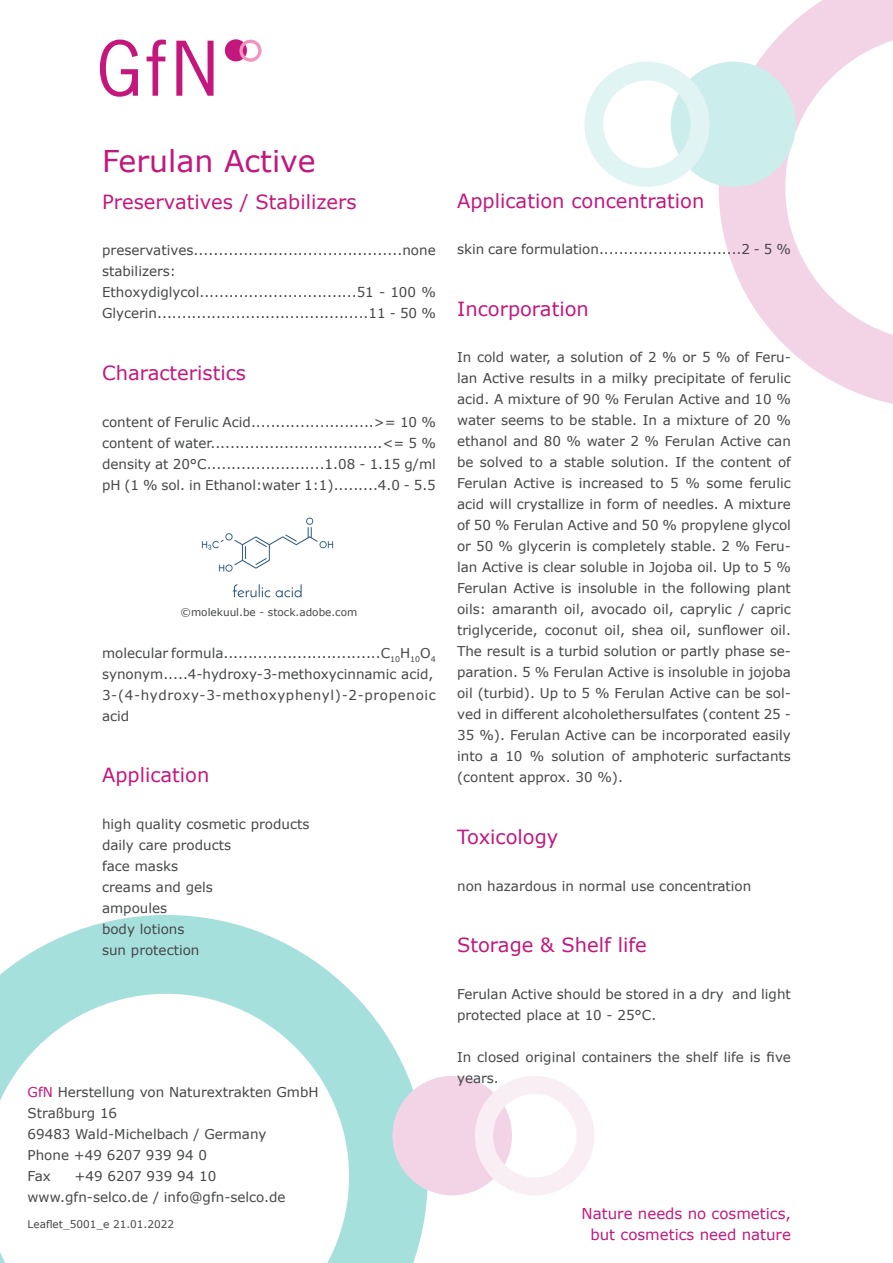
<style>
.page{position:relative;width:893px;height:1263px;background:#fff}
.page>*{position:absolute;margin:0;border:0;box-sizing:border-box;transform-origin:0 0}
.t1{font:30px "Verdana";color:#c3177d}
.t2{font:19.5px "Verdana";color:#c3177d}
.t3{font:15px/21px "Verdana";color:#c3177d;text-align:center}
.Fließtext{font:13.5px/21px "Verdana";color:#454647}
.Fließtext-2{font:13.5px/21px "Verdana";letter-spacing:.045em;color:#454647}
.Aufzählung{font:13.5px "Verdana";color:#454647}
.Fließtext_Copyright{font:10.5px "Verdana";color:#454647}
.Fließtext-3{font:10.5px "Verdana";color:#454647}
.s1{color:#c3177d}
</style>
<div class="page">
<svg style="left:0;top:915px;width:428px;height:348px"></svg>
<div style="left:392px;top:1076px;width:120px;height:119px;background:#f3d3e6;border-radius:50%"></div>
<svg style="left:475px;top:1076px;width:119px;height:119px"></svg>
<svg style="left:719px;top:0;width:174px;height:404px"></svg>
<div style="left:671px;top:62px;width:125px;height:125px;background:#cbedeb;border-radius:50%"></div>
<svg style="left:584px;top:62px;width:125px;height:125px"></svg>
<svg style="left:100px;top:40px;width:38px;height:57px"></svg>
<svg style="left:147px;top:40px;width:19px;height:56px"></svg>
<svg style="left:176px;top:41px;width:38px;height:55px"></svg>
<div style="left:225px;top:39px;width:22px;height:22px;background:#c3177d;border-radius:50%"></div>
<svg style="left:239px;top:40px;width:22px;height:22px"></svg>
<img style="left:201px;top:517px;width:133px;height:81px">
<h1 class="t1" style="left:102px;top:140px;width:215px">Ferulan Active</h1>
<h2 class="t2" style="left:102px;top:188px;width:256px">Preservatives / Stabilizers</h2>
<p class="Fließtext" style="left:102px;top:240px;width:335px">preservatives..........................................none</p>
<p class="Fließtext" style="left:102px;top:261px;width:75px">stabilizers:</p>
<p class="Fließtext" style="left:102px;top:282px;width:335px">Ethoxydiglycol................................51 - 100 %</p>
<p class="Fließtext" style="left:102px;top:303px;width:335px">Glycerin...........................................11 - 50 %</p>
<h2 class="t2" style="left:102px;top:359px;width:146px">Characteristics</h2>
<p class="Fließtext" style="left:102px;top:411px;width:335px">content of Ferulic Acid.........................&gt;= 10 %</p>
<p class="Fließtext" style="left:102px;top:432px;width:335px">content of water...................................&lt;= 5 %</p>
<p class="Fließtext" style="left:102px;top:453px;width:335px">density at 20°C........................1.08 - 1.15 g/ml</p>
<p class="Fließtext" style="left:102px;top:474px;width:335px">pH (1 % sol. in Ethanol:water 1:1).........4.0 - 5.5</p>
<p class="Fließtext_Copyright" style="left:181px;top:604px;width:178px">©molekuul.be - stock.adobe.com</p>
<p class="Fließtext" style="left:102px;top:642px;width:335px">molecular formula................................C<sub>10</sub>H<sub>10</sub>O<sub>4</sub></p>
<p class="Fließtext" style="left:102px;top:663px;width:333px">synonym.....4-hydroxy-3-methoxycinnamic acid,</p>
<p class="Fließtext-2" style="left:102px;top:684px;width:335px">3-(4-hydroxy-3-methoxyphenyl)-2-propenoic acid</p>
<h2 class="t2" style="left:102px;top:762px;width:109px">Application</h2>
<p class="Fließtext" style="left:102px;top:813px;width:209px">high quality cosmetic products</p>
<p class="Fließtext" style="left:102px;top:834px;width:131px">daily care products</p>
<p class="Fließtext" style="left:102px;top:855px;width:78px">face masks</p>
<p class="Fließtext" style="left:102px;top:876px;width:112px">creams and gels</p>
<p class="Fließtext" style="left:102px;top:897px;width:67px">ampoules</p>
<p class="Fließtext" style="left:102px;top:918px;width:84px">body lotions</p>
<p class="Fließtext" style="left:102px;top:939px;width:99px">sun protection</p>
<p class="Fließtext" style="left:28px;top:1081px;width:293px"><span class="s1">GfN</span> Herstellung von Naturextrakten GmbH<br>Straßburg 16<br>69483 Wald-Michelbach / Germany<br>Phone +49 6207 939 94 0<br>Fax</p>
<p class="Fließtext" style="left:28px;top:1165px;width:260px;text-indent:47px">+49 6207 939 94 10 www.gfn-selco.de / info@gfn-selco.de</p>
<p class="Fließtext-3" style="left:28px;top:1217px;width:148px">Leaflet_5001_e 21.01.2022</p>
<h2 class="t2" style="left:457px;top:187px;width:249px">Application concentration</h2>
<p class="Fließtext" style="left:457px;top:238px;width:335px">skin care formulation.............................2 - 5 %</p>
<h2 class="t2" style="left:457px;top:295px;width:133px">Incorporation</h2>
<p class="Fließtext" style="left:457px;top:347px;width:335px;text-align:justify">In cold water, a solution of 2 % or 5 % of Feru&shy;lan Active results in a milky precipitate of ferulic acid. A mixture of 90 % Ferulan Active and 10 % water seems to be stable. In a mixture of 20 % ethanol and 80 % water 2 % Ferulan Active can be solved to a stable solution. If the content of Ferulan Active is increased to 5 % some ferulic acid will crystallize in form of needles. A mixture of 50 % Ferulan Active and 50 % propylene glycol or 50 % glycerin is completely stable. 2 % Feru&shy;lan Active is clear soluble in Jojoba oil. Up to 5 % Ferulan Active is insoluble in the following plant oils: amaranth oil, avocado oil, caprylic / capric triglyceride, coconut oil, shea oil, sunflower oil.<br>The result is a turbid solution or partly phase se&shy;paration. 5 % Ferulan Active is insoluble in jojoba oil (turbid). Up to 5 % Ferulan Active can be sol&shy;ved in different alcoholethersulfates (content 25 - 35 %). Ferulan Active can be incorporated easily into a 10 % solution of amphoteric surfactants (content approx. 30 %).</p>
<h2 class="t2" style="left:457px;top:823px;width:103px">Toxicology</h2>
<p class="Aufzählung" style="left:457px;top:876px;width:296px">non hazardous in normal use concentration</p>
<h2 class="t2" style="left:457px;top:932px;width:191px">Storage &amp; Shelf life</h2>
<p class="Fließtext" style="left:457px;top:983px;width:335px">Ferulan Active should be stored in a dry and light protected place at 10 - 25°C.</p>
<p class="Fließtext" style="left:457px;top:1046px;width:335px">In closed original containers the shelf life is five years.</p>
<p class="t3" style="left:582px;top:1203px;width:211px">Nature needs no cosmetics, but cosmetics need nature</p>
</div>
